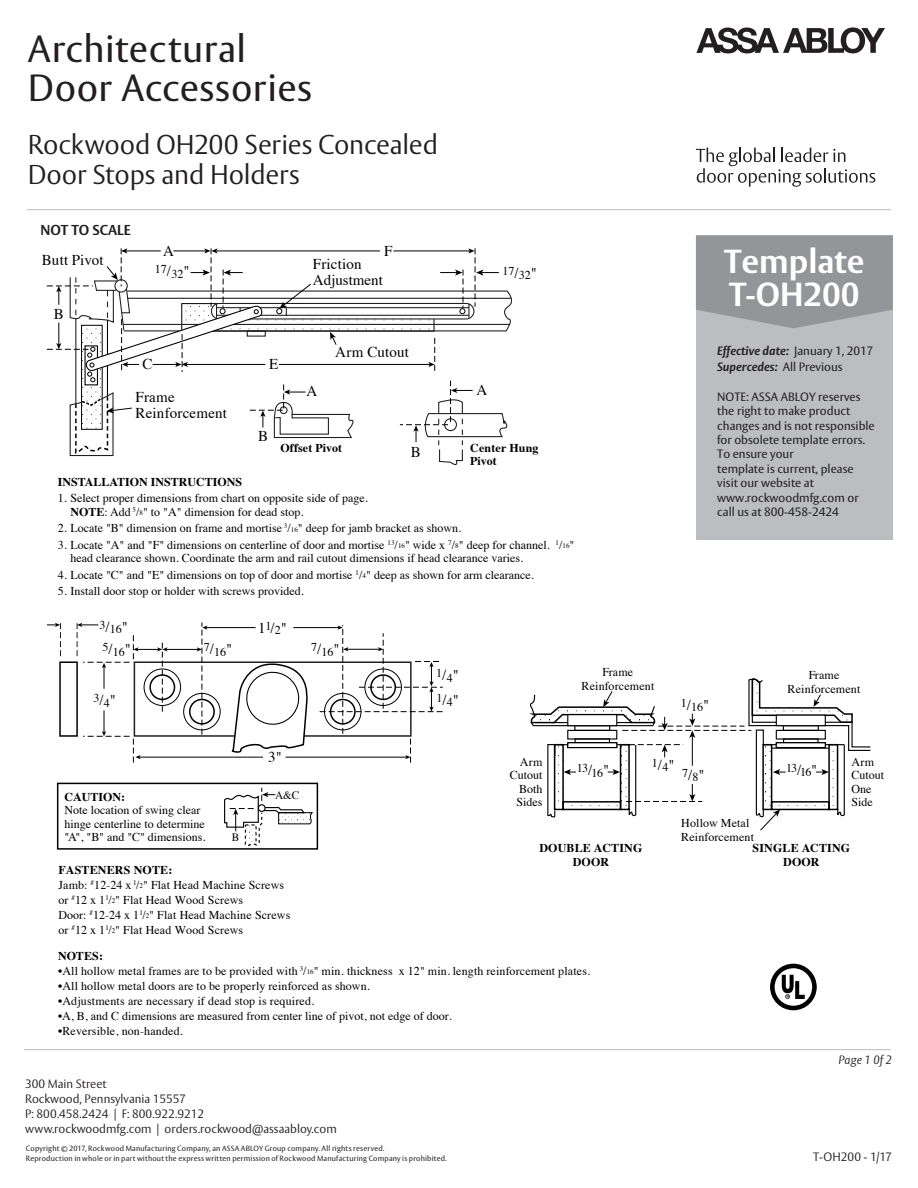
<style>
.page{position:relative;width:918px;height:1188px;background:#fff}
.page>*{position:absolute;margin:0;border:0;box-sizing:border-box;transform-origin:0 0}
.t1{font:37.5px/39px "ASSA Vesta";letter-spacing:.015em;color:#231f20}
.t2{font:700 33px/33px "ASSA Vesta";color:#fff}
.t3{font:300 27px/30px "ASSA Vesta";letter-spacing:-.005em;color:#231f20}
.t4{font:15px/16.5px "Times";letter-spacing:.015em;color:#000}
.t5{font:700 14.25px "ASSA Vesta";color:#231f20}
.t6{font:12px/13.5px "Times";color:#000}
.t7{font:12px/14.4px "ASSA Vesta";color:#231f20}
.t8{font:300 12px/15px "ASSA Vesta";color:#231f20}
.t9{font:700 12px/13.5px "Times";letter-spacing:.015em;color:#000;text-align:center}
.t10{font:italic 700 12px/15.8px "ASSA Vesta";color:#231f20}
.t11{font:italic 300 12px "ASSA Vesta";letter-spacing:.01em;color:#231f20}
.t12{font:11.25px "Times";color:#000}
.t13{font:7.5px/10.5px "ASSA Vesta";letter-spacing:.025em;color:#231f20}
.s1{font-size:15px}
.s2{font-weight:700}
.s3{font-size:7.05px}
.s4{font-weight:400;font-style:normal}
</style>
<div class="page">
<svg style="left:696px;top:27px;width:189px;height:26px"></svg>
<svg style="left:696px;top:148px;width:179px;height:39px"></svg>
<hr style="left:27px;top:209px;width:864px;height:1px;background:#bcbdc0">
<hr style="left:24px;top:1049px;width:867px;height:1px;background:#bcbdc0">
<div style="left:696px;top:235px;width:197px;height:305px;background:#bcbdc0"></div>
<svg style="left:696px;top:235px;width:197px;height:93px;background:#97999c"></svg>
<div style="left:59px;top:661px;width:19px;height:76px;border:2px solid #000"></div>
<div style="left:134px;top:661px;width:278px;height:76px;border:2px solid #202020"></div>
<div style="left:144px;top:669px;width:37px;height:37px;border:1px solid #000;border-radius:50%"></div>
<div style="left:149px;top:674px;width:26px;height:26px;border:2px solid #000;border-radius:50%"></div>
<div style="left:183px;top:693px;width:38px;height:37px;border:1px solid #000;border-radius:50%"></div>
<div style="left:189px;top:699px;width:26px;height:26px;border:2px solid #000;border-radius:50%"></div>
<svg style="left:229px;top:662px;width:81px;height:91px"></svg>
<div style="left:57px;top:783px;width:261px;height:67px;border:2px solid #000"></div>
<div style="left:770px;top:964px;width:47px;height:46px;border:5px solid #000;border-radius:50%"></div>
<svg style="left:782px;top:975px;width:23px;height:24px"></svg>
<svg style="left:224px;top:788px;width:89px;height:58px"></svg>
<svg style="left:529px;top:678px;width:342px;height:153px"></svg>
<svg style="left:47px;top:248px;width:466px;height:217px"></svg>
<hr style="left:285px;top:757px;width:122px;height:1px;background:#000">
<hr style="left:139px;top:757px;width:124px;height:1px;background:#000">
<hr style="left:293px;top:627px;width:46px;height:1px;background:#000">
<svg style="left:320px;top:625px;width:123px;height:138px"></svg>
<hr style="left:206px;top:627px;width:50px;height:1px;background:#000">
<hr style="left:166px;top:649px;width:32px;height:1px;background:#000">
<svg style="left:197px;top:622px;width:10px;height:113px"></svg>
<svg style="left:77px;top:623px;width:91px;height:140px"></svg>
<svg style="left:47px;top:622px;width:14px;height:34px"></svg>
<h1 class="t1" style="left:28px;top:31px;width:286px">Architectural<br>Door Accessories</h1>
<h3 class="t3" style="left:28px;top:130px;width:412px">Rockwood OH200 Series Concealed<br>Door Stops and Holders</h3>
<p class="t5" style="left:40px;top:222px;width:92px">NOT TO SCALE</p>
<p class="t4" style="left:163px;top:242px;width:12px">A</p>
<p class="t4" style="left:384px;top:242px;width:10px">F</p>
<p class="t4" style="left:42px;top:250px;width:63px">Butt Pivot</p>
<p class="t4" style="left:313px;top:254px;width:72px">Friction<br>Adjustment</p>
<p class="t6" style="left:155px;top:264px;width:36px">17<span class="s1">/</span>32<span class="s1">"</span></p>
<p class="t4" style="left:54px;top:304px;width:12px">B</p>
<p class="t4" style="left:143px;top:355px;width:12px">C</p>
<p class="t4" style="left:269px;top:355px;width:11px">E</p>
<p class="t4" style="left:136px;top:387px;width:93px">Frame<br>Reinforcement</p>
<p class="t4" style="left:258px;top:427px;width:12px">B</p>
<p class="t4" style="left:306px;top:382px;width:12px">A</p>
<p class="t4" style="left:335px;top:342px;width:75px">Arm Cutout</p>
<p class="t9" style="left:280px;top:439px;width:63px">Offset Pivot</p>
<p class="t4" style="left:411px;top:442px;width:12px">B</p>
<p class="t6" style="left:502px;top:265px;width:36px">17<span class="s1">/</span>32<span class="s1">"</span></p>
<p class="t4" style="left:476px;top:380px;width:12px">A</p>
<p class="t9" style="left:470px;top:439px;width:70px;text-align:left">Center Hung<br>Pivot</p>
<p class="t9" style="left:58px;top:474px;width:186px">INSTALLATION INSTRUCTIONS</p>
<p class="t6" style="left:70px;top:490px;width:299px;text-indent:-13px">1. Select proper dimensions from chart on opposite side of page.<br><span class="s2">NOTE</span>: Add <sup>5</sup>/<span class="s3">8</span>" to "A" dimension for dead stop.</p>
<p class="t6" style="left:58px;top:520px;width:405px">2. Locate "B" dimension on frame and mortise <sup>3</sup>/<span class="s3">16</span>" deep for jamb bracket as shown.</p>
<p class="t6" style="left:70px;top:537px;width:506px;text-indent:-13px">3. Locate "A" and "F" dimensions on centerline of door and mortise <sup>13</sup>/<span class="s3">16</span>" wide x <sup>7</sup>/<span class="s3">8</span>" deep for channel. <sup>1</sup>/<span class="s3">16</span>" head clearance shown. Coordinate the arm and rail cutout dimensions if head clearance varies.</p>
<p class="t6" style="left:58px;top:567px;width:478px">4. Locate "C" and "E" dimensions on top of door and mortise <sup>1</sup>/<span class="s3">4</span>" deep as shown for arm clearance.</p>
<p class="t6" style="left:58px;top:583px;width:248px">5. Install door stop or holder with screws provided.</p>
<h2 class="t2" style="left:724px;top:246px;width:142px">Template<br>T-OH200</h2>
<p class="t10" style="left:717px;top:343px;width:158px">Effective date: <span class="s4">January 1, 2017<br></span>Supercedes: <span class="s4">All Previous</span></p>
<p class="t7" style="left:717px;top:390px;width:159px">NOTE: ASSA ABLOY reserves the right to make product changes and is not responsible for obsolete template errors.<br>To ensure your<br>template is current, please visit our website at www.rockwoodmfg.com or call us at 800-458-2424</p>
<p class="t6" style="left:99px;top:621px;width:30px">3<span class="s1">/</span>16<span class="s1">"</span></p>
<p class="t4" style="left:258px;top:618px;width:31px">1<sup>1</sup>/<sub>2</sub>"</p>
<p class="t6" style="left:102px;top:644px;width:30px">5<span class="s1">/</span>16<span class="s1">"</span></p>
<p class="t6" style="left:204px;top:644px;width:30px">7<span class="s1">/</span>16<span class="s1">"</span></p>
<p class="t6" style="left:311px;top:644px;width:30px">7<span class="s1">/</span>16<span class="s1">"</span></p>
<p class="t6" style="left:93px;top:693px;width:24px">3<span class="s1">/</span>4<span class="s1">"</span></p>
<p class="t6" style="left:436px;top:662px;width:24px;line-height:24.8px">1<span class="s1">/</span>4<span class="s1">"<br></span>1<span class="s1">/</span>4<span class="s1">"</span></p>
<p class="t6" style="left:582px;top:664px;width:74px;text-align:center">Frame<br>Reinforcement</p>
<p class="t6" style="left:788px;top:668px;width:74px;text-align:center">Frame<br>Reinforcement</p>
<p class="t6" style="left:681px;top:699px;width:30px">1<span class="s1">/</span>16<span class="s1">"</span></p>
<p class="t4" style="left:268px;top:748px;width:15px">3"</p>
<p class="t6" style="left:510px;top:754px;width:34px;text-align:right">Arm<br>Cutout<br>Both<br>Sides</p>
<p class="t9" style="left:539px;top:840px;width:104px">DOUBLE ACTING<br>DOOR</p>
<p class="t6" style="left:577px;top:763px;width:34px">13<span class="s1">/</span>16<span class="s1">"</span></p>
<p class="t6" style="left:652px;top:757px;width:24px">1<span class="s1">/</span>4<span class="s1">"</span></p>
<p class="t12" style="left:275px;top:785px;width:26px">A&amp;C</p>
<p class="t9" style="left:64px;top:789px;width:62px">CAUTION:</p>
<p class="t6" style="left:64px;top:802px;width:143px">Note location of swing clear hinge centerline to determine "A", "B" and "C" dimensions.</p>
<p class="t12" style="left:232px;top:827px;width:9px">B</p>
<p class="t6" style="left:59px;top:861px;width:233px;line-height:15px"><span class="s2">FASTENERS NOTE:<br></span>Jamb: <sup>#</sup>12-24 x <sup>1</sup>/<span class="s3">2</span>" Flat Head Machine Screws or <sup>#</sup>12 x 1<sup>1</sup>/<span class="s3">2</span>" Flat Head Wood Screws<br>Door: <sup>#</sup>12-24 x 1<sup>1</sup>/<span class="s3">2</span>" Flat Head Machine Screws or <sup>#</sup>12 x 1<sup>1</sup>/<span class="s3">2</span>" Flat Head Wood Screws</p>
<p class="t9" style="left:58px;top:947px;width:46px">NOTES:</p>
<p class="t6" style="left:58px;top:963px;width:533px">•All hollow metal frames are to be provided with <sup>3</sup>/<span class="s3">16</span>" min. thickness x 12" min. length reinforcement plates.</p>
<p class="t6" style="left:58px;top:978px;width:313px">•All hollow metal doors are to be properly reinforced as shown.</p>
<p class="t6" style="left:58px;top:993px;width:258px">•Adjustments are necessary if dead stop is required.</p>
<p class="t6" style="left:58px;top:1008px;width:395px">•A, B, and C dimensions are measured from center line of pivot, not edge of door.</p>
<p class="t6" style="left:58px;top:1023px;width:126px">•Reversible, non-handed.</p>
<p class="t8" style="left:25px;top:1077px;width:313px">300 Main Street<br>Rockwood, Pennsylvania 15557<br>P: 800.458.2424 | F: 800.922.9212<br>www.rockwoodmfg.com | orders.rockwood@assaabloy.com</p>
<p class="t13" style="left:26px;top:1143px;width:422px">Copyright © 2017, Rockwood Manufacturing Company, an ASSA ABLOY Group company. All rights reserved.<br>Reproduction in whole or in part without the express written permission of Rockwood Manufacturing Company is prohibited.</p>
<p class="t6" style="left:682px;top:767px;width:24px">7<span class="s1">/</span>8<span class="s1">"</span></p>
<p class="t6" style="left:786px;top:762px;width:32px">13<span class="s1">/</span>16<span class="s1">"</span></p>
<p class="t6" style="left:852px;top:754px;width:34px">Arm<br>Cutout<br>One<br>Side</p>
<p class="t6" style="left:681px;top:815px;width:74px">Hollow Metal<br>Reinforcement</p>
<p class="t9" style="left:753px;top:840px;width:99px">SINGLE ACTING<br>DOOR</p>
<p class="t11" style="left:838px;top:1052px;width:55px">Page 1 0f 2</p>
<p class="t8" style="left:813px;top:1150px;width:80px">T-OH200 - 1/17</p>
</div>
